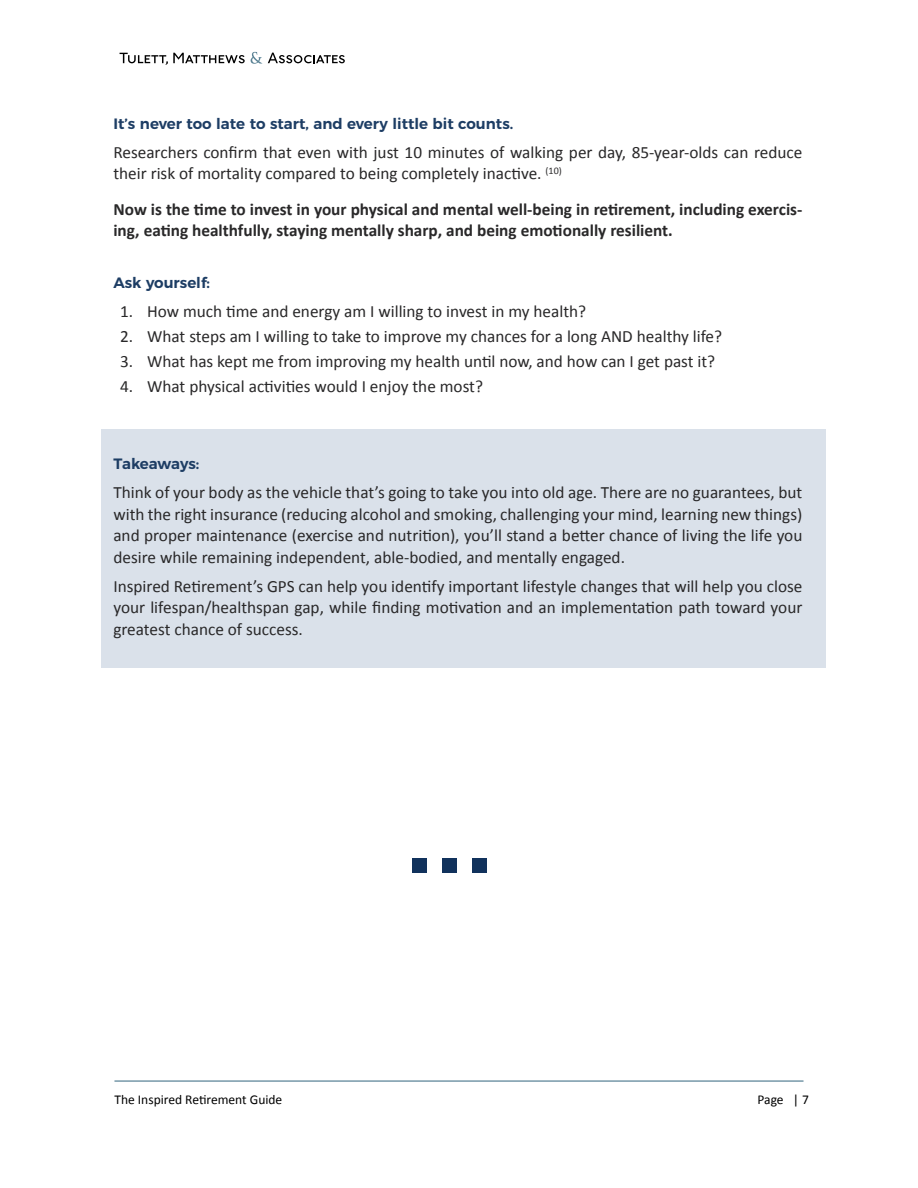
<style>
.page{position:relative;width:918px;height:1188px;background:#fff}
.page>*{position:absolute;margin:0;border:0;box-sizing:border-box;transform-origin:0 0}
.t1{font:17.25px/21.8px "Calibri";color:#292829;text-align:justify}
.t2{font:700 17.25px/21.8px "Calibri";color:#292829}
.t3{font:600 15px "Montserrat";color:#1d3d64}
.t4{font:13.5px "Calibri";color:#000}
</style>
<div class="page">
<hr style="left:114px;top:1080px;width:690px;height:2px;background:#7698a9">
<svg style="left:120px;top:53px;width:125px;height:12px"></svg>
<svg style="left:268px;top:53px;width:77px;height:10px"></svg>
<svg style="left:251px;top:52px;width:11px;height:12px"></svg>
<div style="left:101px;top:429px;width:725px;height:239px;background:#dae1ea"></div>
<div style="left:412px;top:858px;width:15px;height:15px;background:#11325c"></div>
<div style="left:442px;top:858px;width:15px;height:15px;background:#11325c"></div>
<div style="left:472px;top:858px;width:15px;height:15px;background:#11325c"></div>
<p class="t3" style="left:113px;top:117px;width:401px">It’s never too late to start, and every little bit counts.</p>
<p class="t1" style="left:113px;top:140px;width:691px">Researchers confirm that even with just 10 minutes of walking per day, 85-year-olds can reduce their risk of mortality compared to being completely inactive. <sup>(10)</sup></p>
<p class="t2" style="left:113px;top:197px;width:691px">Now is the time to invest in your physical and mental well-being in retirement, including exercis&shy;ing, eating healthfully, staying mentally sharp, and being emotionally resilient.</p>
<p class="t3" style="left:113px;top:276px;width:98px">Ask yourself:</p>
<p class="t1" style="left:120px;top:301px;width:468px">1. How much time and energy am I willing to invest in my health?</p>
<p class="t1" style="left:120px;top:326px;width:604px">2. What steps am I willing to take to improve my chances for a long AND healthy life?</p>
<p class="t1" style="left:120px;top:352px;width:597px">3. What has kept me from improving my health until now, and how can I get past it?</p>
<p class="t1" style="left:120px;top:375px;width:364px">4. What physical activities would I enjoy the most?</p>
<p class="t3" style="left:113px;top:458px;width:88px">Takeaways:</p>
<p class="t1" style="left:113px;top:481px;width:691px">Think of your body as the vehicle that’s going to take you into old age. There are no guarantees, but with the right insurance (reducing alcohol and smoking, challenging your mind, learning new things) and proper maintenance (exercise and nutrition), you’ll stand a better chance of living the life you desire while remaining independent, able-bodied, and mentally engaged.</p>
<p class="t1" style="left:113px;top:574px;width:691px">Inspired Retirement’s GPS can help you identify important lifestyle changes that will help you close your lifespan/healthspan gap, while finding motivation and an implementation path toward your greatest chance of success.</p>
<p class="t4" style="left:114px;top:1090px;width:169px">The Inspired Retirement Guide</p>
<p class="t4" style="left:758px;top:1094px;width:53px">Page | 7</p>
</div>
